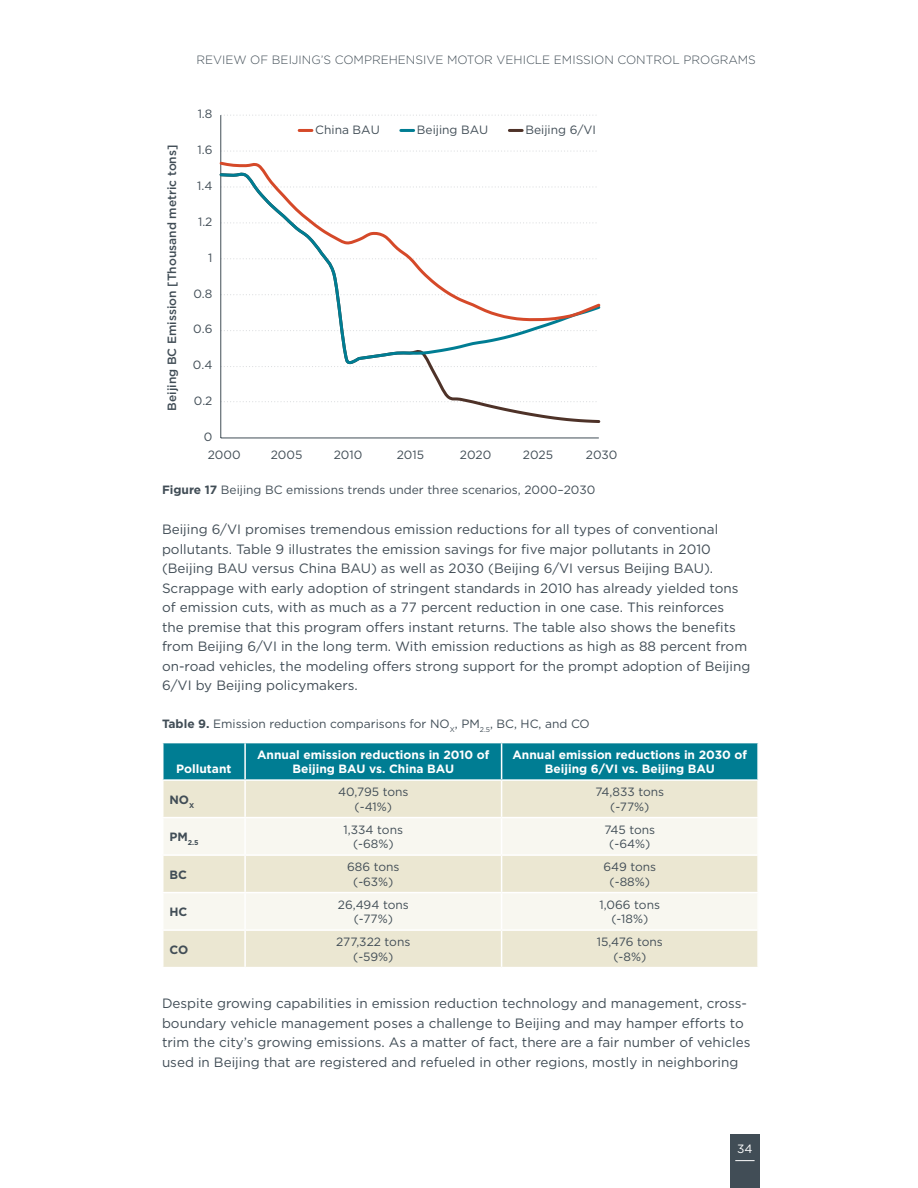
<style>
.page{position:relative;width:918px;height:1188px;background:#fff}
.page>*{position:absolute;margin:0;border:0;box-sizing:border-box;transform-origin:0 0}
.t1{font:13.5px/19.5px "Gotham";color:#414d56}
.t2{font:12px/14.4px "Gotham";color:#414d56;text-align:center}
.t3{font:700 12px/14.4px "Gotham";color:#fff;text-align:center}
.t4{font:300 12px "Gotham";color:#414d56}
.t5{font:500 12px "Gotham";color:#414d56}
.t6{font:700 12px "Gotham";color:#414d56}
.t7{font:12px "Gotham";color:#fff}
.t8{font:700 7.05px "Gotham";color:#414d56}
.s1{font-weight:700}
</style>
<div class="page">
<div style="left:730px;top:1134px;width:30px;height:54px;background:#414d56"></div>
<svg style="left:735px;top:1160px;width:20px;height:1px"></svg>
<svg style="left:221px;top:115px;width:376px;height:1px"></svg>
<svg style="left:221px;top:150px;width:376px;height:2px"></svg>
<hr style="left:220px;top:115px;width:1px;height:323px;background:#414d56">
<hr style="left:221px;top:438px;width:378px;height:1px;background:#414d56">
<svg style="left:220px;top:370px;width:381px;height:55px"></svg>
<svg style="left:220px;top:323px;width:377px;height:47px"></svg>
<svg style="left:219px;top:160px;width:382px;height:163px"></svg>
<svg style="left:299px;top:129px;width:13px;height:3px"></svg>
<svg style="left:401px;top:129px;width:13px;height:3px"></svg>
<svg style="left:509px;top:129px;width:13px;height:3px"></svg>
<div style="left:164px;top:743px;width:593px;height:36px;background:#007d93"></div>
<div style="left:164px;top:781px;width:593px;height:186px;background:#ebe7d2"></div>
<svg style="left:164px;top:818px;width:593px;height:111px;fill:#f8f7f0"></svg>
<hr style="left:244px;top:743px;width:2px;height:36px;background:#fff">
<hr style="left:501px;top:743px;width:1px;height:36px;background:#fff">
<hr style="left:501px;top:781px;width:1px;height:36px;background:#fff">
<hr style="left:162px;top:817px;width:83px;height:1px;background:#fff">
<hr style="left:245px;top:817px;width:257px;height:1px;background:#fff">
<hr style="left:502px;top:817px;width:257px;height:1px;background:#fff">
<hr style="left:501px;top:818px;width:1px;height:36px;background:#fff">
<hr style="left:162px;top:854px;width:83px;height:2px;background:#fff">
<hr style="left:245px;top:854px;width:257px;height:2px;background:#fff">
<hr style="left:502px;top:854px;width:257px;height:2px;background:#fff">
<hr style="left:501px;top:856px;width:1px;height:36px;background:#fff">
<hr style="left:162px;top:892px;width:83px;height:1px;background:#fff">
<hr style="left:245px;top:892px;width:257px;height:1px;background:#fff">
<hr style="left:502px;top:892px;width:257px;height:1px;background:#fff">
<hr style="left:501px;top:893px;width:1px;height:36px;background:#fff">
<hr style="left:162px;top:929px;width:83px;height:2px;background:#fff">
<hr style="left:245px;top:929px;width:257px;height:2px;background:#fff">
<hr style="left:502px;top:929px;width:257px;height:2px;background:#fff">
<hr style="left:501px;top:931px;width:1px;height:36px;background:#fff">
<hr style="left:244px;top:781px;width:2px;height:36px;background:#fff">
<hr style="left:244px;top:818px;width:2px;height:36px;background:#fff">
<hr style="left:244px;top:856px;width:2px;height:36px;background:#fff">
<hr style="left:244px;top:893px;width:2px;height:36px;background:#fff">
<hr style="left:244px;top:931px;width:2px;height:36px;background:#fff">
<p class="t4" style="left:196px;top:52px;width:561px">REVIEW OF BEIJING’S COMPREHENSIVE MOTOR VEHICLE EMISSION CONTROL PROGRAMS</p>
<p class="t5" style="left:164px;top:411px;width:267px;rotate:-90deg">Beijing BC Emission [Thousand metric tons]</p>
<p class="t2" style="left:198px;top:106px;width:16px">1.8</p>
<p class="t2" style="left:197px;top:142px;width:16px">1.6</p>
<p class="t2" style="left:197px;top:178px;width:17px">1.4</p>
<p class="t2" style="left:198px;top:214px;width:16px">1.2</p>
<p class="t2" style="left:208px;top:250px;width:6px">1</p>
<p class="t2" style="left:193px;top:286px;width:21px">0.8</p>
<p class="t2" style="left:193px;top:322px;width:21px">0.6</p>
<p class="t2" style="left:193px;top:358px;width:21px">0.4</p>
<p class="t2" style="left:194px;top:393px;width:20px">0.2</p>
<p class="t2" style="left:204px;top:429px;width:10px">0</p>
<p class="t2" style="left:315px;top:122px;width:66px">China BAU</p>
<p class="t2" style="left:417px;top:122px;width:73px">Beijing BAU</p>
<p class="t2" style="left:526px;top:122px;width:72px">Beijing 6/VI</p>
<p class="t2" style="left:208px;top:447px;width:34px">2000</p>
<p class="t2" style="left:271px;top:447px;width:33px">2005</p>
<p class="t2" style="left:334px;top:447px;width:30px">2010</p>
<p class="t2" style="left:397px;top:447px;width:29px">2015</p>
<p class="t2" style="left:460px;top:447px;width:33px">2020</p>
<p class="t2" style="left:523px;top:447px;width:32px">2025</p>
<p class="t2" style="left:586px;top:447px;width:33px">2030</p>
<p class="t2" style="left:162px;top:483px;width:435px"><span class="s1">Figure 17</span> Beijing BC emissions trends under three scenarios, 2000–2030</p>
<p class="t1" style="left:162px;top:519px;width:590px">Beijing 6/VI promises tremendous emission reductions for all types of conventional pollutants. Table 9 illustrates the emission savings for five major pollutants in 2010 (Beijing BAU versus China BAU) as well as 2030 (Beijing 6/VI versus Beijing BAU).<br>Scrappage with early adoption of stringent standards in 2010 has already yielded tons of emission cuts, with as much as a 77 percent reduction in one case. This reinforces<br>the premise that this program offers instant returns. The table also shows the benefits from Beijing 6/VI in the long term. With emission reductions as high as 88 percent from on-road vehicles, the modeling offers strong support for the prompt adoption of Beijing 6/VI by Beijing policymakers.</p>
<p class="t2" style="left:162px;top:717px;width:419px"><span class="s1">Table 9.</span> Emission reduction comparisons for NO<sub>X</sub>, PM<sub>2.5</sub>, BC, HC, and CO</p>
<p class="t3" style="left:176px;top:762px;width:57px">Pollutant</p>
<p class="t3" style="left:257px;top:747px;width:234px">Annual emission reductions in 2010 of<br>Beijing BAU vs. China BAU</p>
<p class="t3" style="left:513px;top:747px;width:236px">Annual emission reductions in 2030 of<br>Beijing 6/VI vs. Beijing BAU</p>
<p class="t6" style="left:170px;top:791px;width:26px">NO<sub>X</sub></p>
<p class="t2" style="left:338px;top:785px;width:72px">40,795 tons (-41%)</p>
<p class="t2" style="left:595px;top:785px;width:70px">74,833 tons (-77%)</p>
<p class="t8" style="left:170px;top:838px;width:31px"><sup>PM</sup> 2.5</p>
<p class="t2" style="left:344px;top:822px;width:61px">1,334 tons (-68%)</p>
<p class="t2" style="left:604px;top:822px;width:52px">745 tons (-64%)</p>
<p class="t6" style="left:170px;top:866px;width:19px">BC</p>
<p class="t2" style="left:347px;top:860px;width:54px">686 tons (-63%)</p>
<p class="t2" style="left:603px;top:860px;width:54px">649 tons (-88%)</p>
<p class="t6" style="left:169px;top:904px;width:19px">HC</p>
<p class="t2" style="left:338px;top:897px;width:73px">26,494 tons (-77%)</p>
<p class="t2" style="left:600px;top:897px;width:62px">1,066 tons (-18%)</p>
<p class="t6" style="left:169px;top:941px;width:20px">CO</p>
<p class="t2" style="left:336px;top:935px;width:76px">277,322 tons (-59%)</p>
<p class="t2" style="left:597px;top:935px;width:68px">15,476 tons (-8%)</p>
<p class="t1" style="left:162px;top:993px;width:590px">Despite growing capabilities in emission reduction technology and management, cross&shy;boundary vehicle management poses a challenge to Beijing and may hamper efforts to trim the city’s growing emissions. As a matter of fact, there are a fair number of vehicles used in Beijing that are registered and refueled in other regions, mostly in neighboring</p>
<p class="t7" style="left:737px;top:1141px;width:17px">34</p>
</div>
